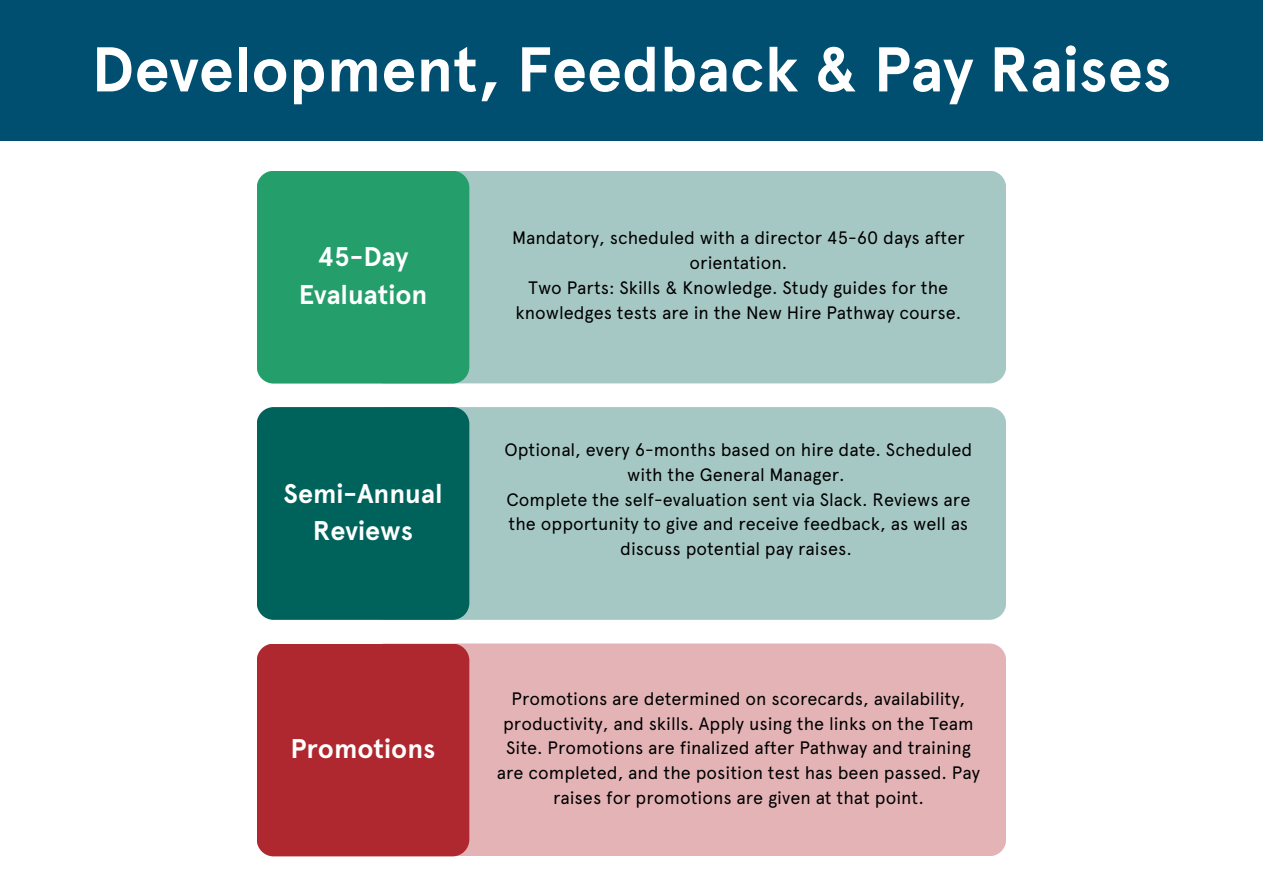
<style>
.page{position:relative;width:1263px;height:894px;background:#fff}
.page>*{position:absolute;margin:0;border:0;box-sizing:border-box;transform-origin:0 0}
.t1{font:700 63px "Apercu";color:#fff}
.t2{font:700 27px/37.2px "Apercu";color:#fff;text-align:center}
.t3{font:18px/24.8px "Apercu";color:#000;text-align:center}
</style>
<div class="page">
<div style="left:456px;top:171px;width:550px;height:212px;background:#a6c8c5"></div>
<div style="left:257px;top:171px;width:212px;height:212px;background:#249e6b;border-radius:17px"></div>
<div style="left:456px;top:407px;width:550px;height:212px;background:#a6c8c5"></div>
<div style="left:257px;top:407px;width:212px;height:212px;background:#00635b;border-radius:17px"></div>
<div style="left:456px;top:643px;width:550px;height:213px;background:#e3b3b6"></div>
<div style="left:257px;top:643px;width:212px;height:213px;background:#af272f;border-radius:17px"></div>
<div style="left:0;top:0;width:1263px;height:140px;background:#004f71"></div>
<h2 class="t1" style="left:91px;top:31px;width:1081px">Development, Feedback &amp; Pay Raises</h2>
<h1 class="t2" style="left:299px;top:239px;width:130px">45-Day<br>Evaluation</h1>
<p class="t2" style="left:284px;top:475px;width:161px">Semi-Annual<br>Reviews</p>
<p class="t2" style="left:291px;top:730px;width:146px">Promotions</p>
<h2 class="t3" style="left:512px;top:226px;width:454px">Mandatory, scheduled with a director 45-60 days after orientation.</h2>
<h2 class="t3" style="left:515px;top:275px;width:447px">Two Parts: Skills &amp; Knowledge. Study guides for the knowledges tests are in the New Hire Pathway course.</h2>
<p class="t3" style="left:504px;top:437px;width:469px">Optional, every 6-months based on hire date. Scheduled with the General Manager.</p>
<p class="t3" style="left:506px;top:487px;width:465px">Complete the self-evaluation sent via Slack. Reviews are the opportunity to give and receive feedback, as well as discuss potential pay raises.</p>
<p class="t3" style="left:497px;top:686px;width:485px">Promotions are determined on scorecards, availability, productivity, and skills. Apply using the links on the Team Site. Promotions are finalized after Pathway and training are completed, and the position test has been passed. Pay raises for promotions are given at that point.</p>
</div>
